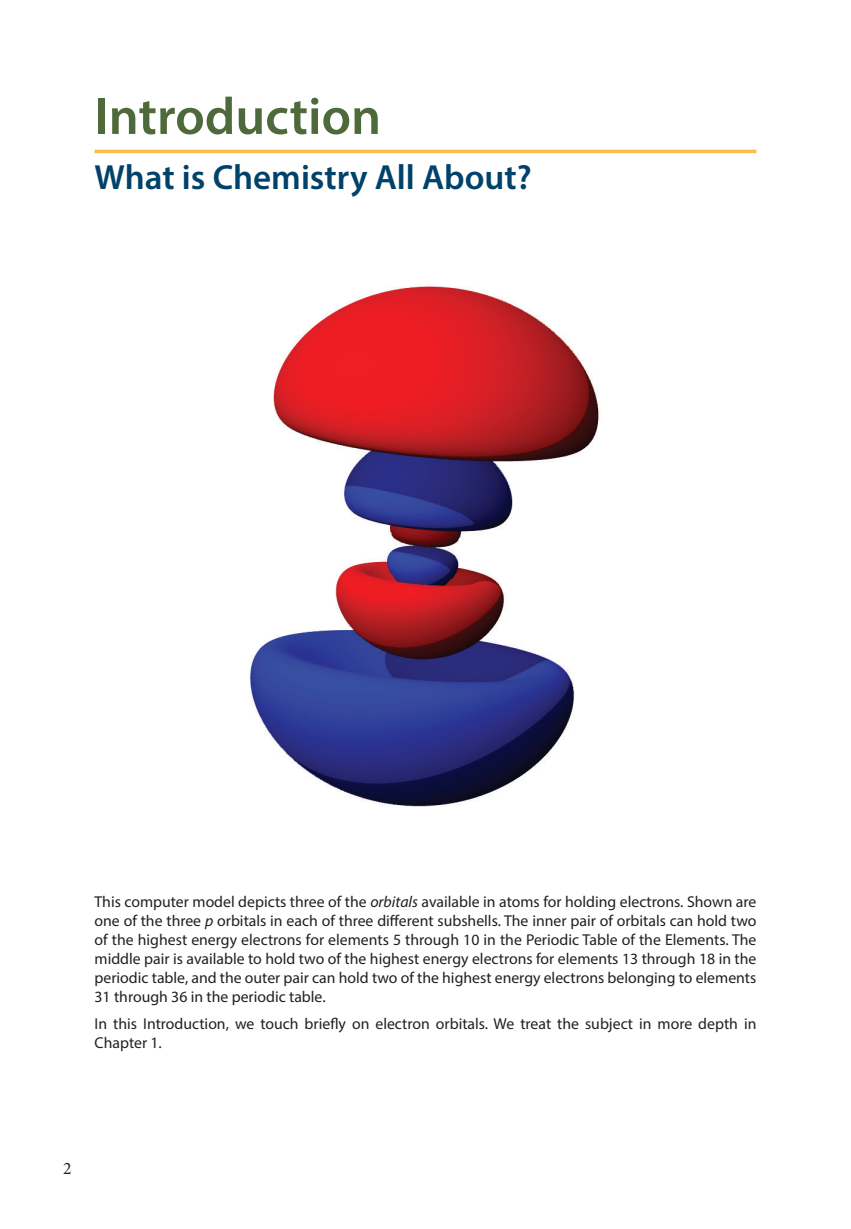
<style>
.page{position:relative;width:851px;height:1229px;background:#fff}
.page>*{position:absolute;margin:0;border:0;box-sizing:border-box;transform-origin:0 0}
.t1{font:600 52.5px "Myriad Pro";color:#4e693a}
.Chapter_Title{font:600 35px "Myriad Pro";color:#01426a}
.t2{font:17.5px "Minion Pro";color:#231f20}
.t3{font:15.75px/18.9px "Myriad Pro";color:#231f20;text-align:justify}
.s1{font-style:italic}
</style>
<div class="page">
<hr style="left:94px;top:150px;width:662px;height:3px;background:#fabc4b">
<img style="left:250px;top:286px;width:349px;height:521px">
<p class="t1" style="left:94px;top:83px;width:288px">Introduction</p>
<p class="Chapter_Title" style="left:94px;top:155px;width:438px">What is Chemistry All About?</p>
<p class="t3" style="left:94px;top:892px;width:663px">This computer model depicts three of the <span class="s1">orbitals</span> available in atoms for holding electrons. Shown are one of the three <span class="s1">p</span> orbitals in each of three different subshells. The inner pair of orbitals can hold two of the highest energy electrons for elements 5 through 10 in the Periodic Table of the Elements. The middle pair is available to hold two of the highest energy electrons for elements 13 through 18 in the periodic table, and the outer pair can hold two of the highest energy electrons belonging to elements 31 through 36 in the periodic table.</p>
<p class="t3" style="left:94px;top:1013px;width:663px">In this Introduction, we touch briefly on electron orbitals. We treat the subject in more depth in<br>Chapter 1.</p>
<p class="t2" style="left:63px;top:1156px;width:10px">2</p>
</div>
